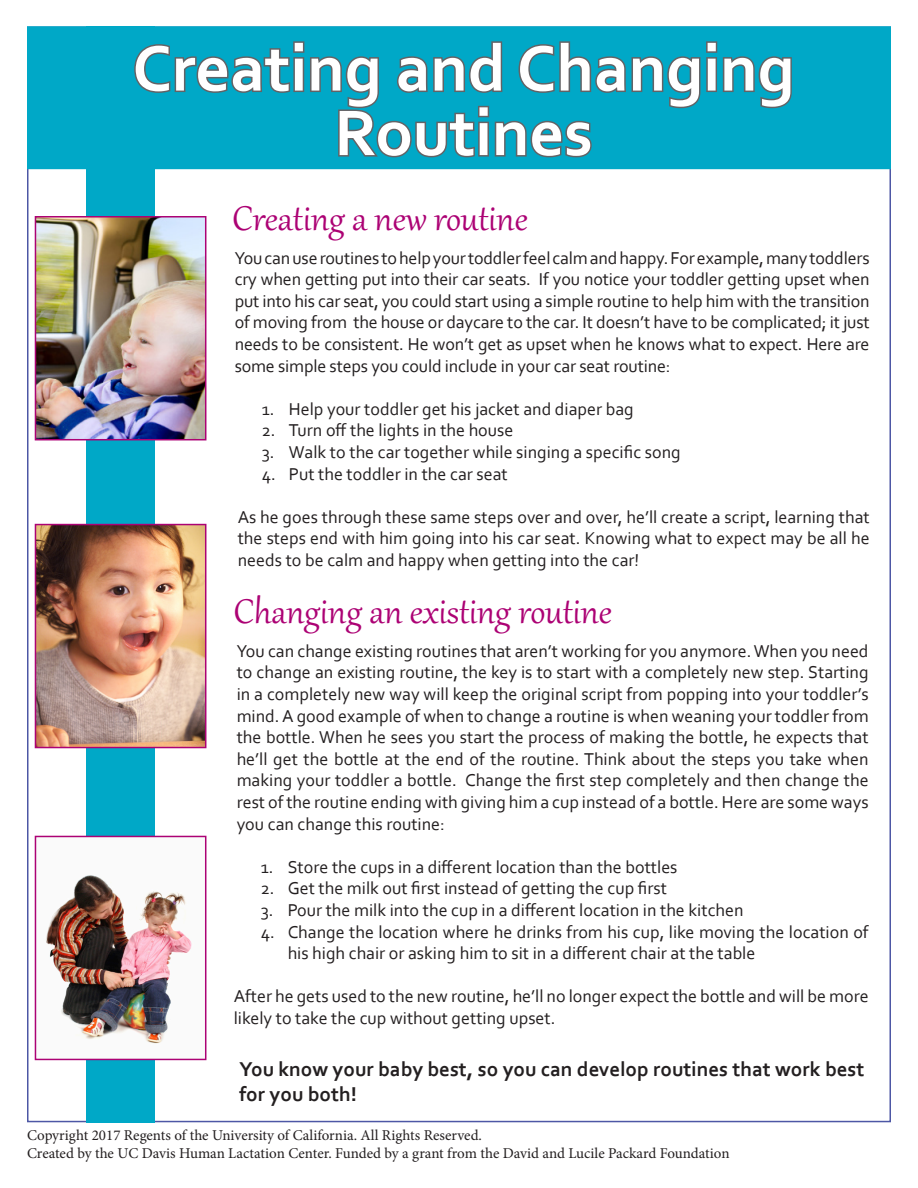
<style>
.page{position:relative;width:918px;height:1188px;background:#fff}
.page>*{position:absolute;margin:0;border:0;box-sizing:border-box;transform-origin:0 0}
.t1{font:700 67.5px/64.5px "Corbel";color:#fff;text-align:center}
.t2{font:42px "Gabriola";color:#ac0274}
.t3{font:700 21px/25.2px "Corbel";color:#231f20}
.t4{font:18px/21.6px "Corbel";color:#231f20;text-align:justify}
.t5{font:15px "Minion Pro";color:#231f20}
</style>
<div class="page">
<div style="left:86px;top:26px;width:69px;height:1096px;background:#00a8c7"></div>
<div style="left:28px;top:27px;width:862px;height:141px;background:#00a8c7"></div>
<svg style="left:134px;top:41px;width:658px;height:117px"></svg>
<div style="left:27px;top:26px;width:864px;height:143px;border:2px solid #00a8c7"></div>
<img style="left:38px;top:219px;width:165px;height:218px">
<div style="left:35px;top:216px;width:171px;height:224px;border:2px solid #ac0274"></div>
<img style="left:38px;top:527px;width:165px;height:218px">
<div style="left:35px;top:524px;width:171px;height:224px;border:2px solid #ac0274"></div>
<img style="left:46px;top:839px;width:146px;height:218px">
<div style="left:35px;top:836px;width:171px;height:224px;border:2px solid #ac0274"></div>
<p class="t1" style="left:132px;top:34px;width:664px">Creating and Changing<br>Routines</p>
<p class="t2" style="left:233px;top:191px;width:296px">Creating a new routine</p>
<p class="t4" style="left:235px;top:246px;width:636px">You can use routines to help your toddler feel calm and happy. For example, many toddlers cry when getting put into their car seats. If you notice your toddler getting upset when put into his car seat, you could start using a simple routine to help him with the transition of moving from the house or daycare to the car. It doesn’t have to be complicated; it just needs to be consistent. He won’t get as upset when he knows what to expect. Here are some simple steps you could include in your car seat routine:</p>
<p class="t4" style="left:262px;top:398px;width:374px">1. Help your toddler get his jacket and diaper bag</p>
<p class="t4" style="left:262px;top:419px;width:253px">2. Turn off the lights in the house</p>
<p class="t4" style="left:262px;top:441px;width:421px">3. Walk to the car together while singing a specific song</p>
<p class="t4" style="left:262px;top:462px;width:248px">4. Put the toddler in the car seat</p>
<p class="t4" style="left:238px;top:506px;width:634px">As he goes through these same steps over and over, he’ll create a script, learning that the steps end with him going into his car seat. Knowing what to expect may be all he needs to be calm and happy when getting into the car!</p>
<p class="t2" style="left:234px;top:584px;width:380px">Changing an existing routine</p>
<p class="t4" style="left:237px;top:640px;width:633px">You can change existing routines that aren’t working for you anymore. When you need to change an existing routine, the key is to start with a completely new step. Starting in a completely new way will keep the original script from popping into your toddler’s mind. A good example of when to change a routine is when weaning your toddler from the bottle. When he sees you start the process of making the bottle, he expects that he’ll get the bottle at the end of the routine. Think about the steps you take when making your toddler a bottle. Change the first step completely and then change the rest of the routine ending with giving him a cup instead of a bottle. Here are some ways you can change this routine:</p>
<p class="t4" style="left:261px;top:856px;width:418px">1. Store the cups in a different location than the bottles</p>
<p class="t4" style="left:261px;top:877px;width:408px">2. Get the milk out first instead of getting the cup first</p>
<p class="t4" style="left:261px;top:899px;width:484px">3. Pour the milk into the cup in a different location in the kitchen</p>
<p class="t4" style="left:288px;top:920px;width:582px;text-indent:-27px">4. Change the location where he drinks from his cup, like moving the location of his high chair or asking him to sit in a different chair at the table</p>
<p class="t4" style="left:234px;top:985px;width:636px">After he gets used to the new routine, he’ll no longer expect the bottle and will be more likely to take the cup without getting upset.</p>
<p class="t3" style="left:239px;top:1056px;width:627px">You know your baby best, so you can develop routines that work best for you both!</p>
<p class="t5" style="left:27px;top:1125px;width:456px">Copyright 2017 Regents of the University of California. All Rights Reserved.</p>
<p class="t5" style="left:27px;top:1143px;width:704px">Created by the UC Davis Human Lactation Center. Funded by a grant from the David and Lucile Packard Foundation</p>
</div>
